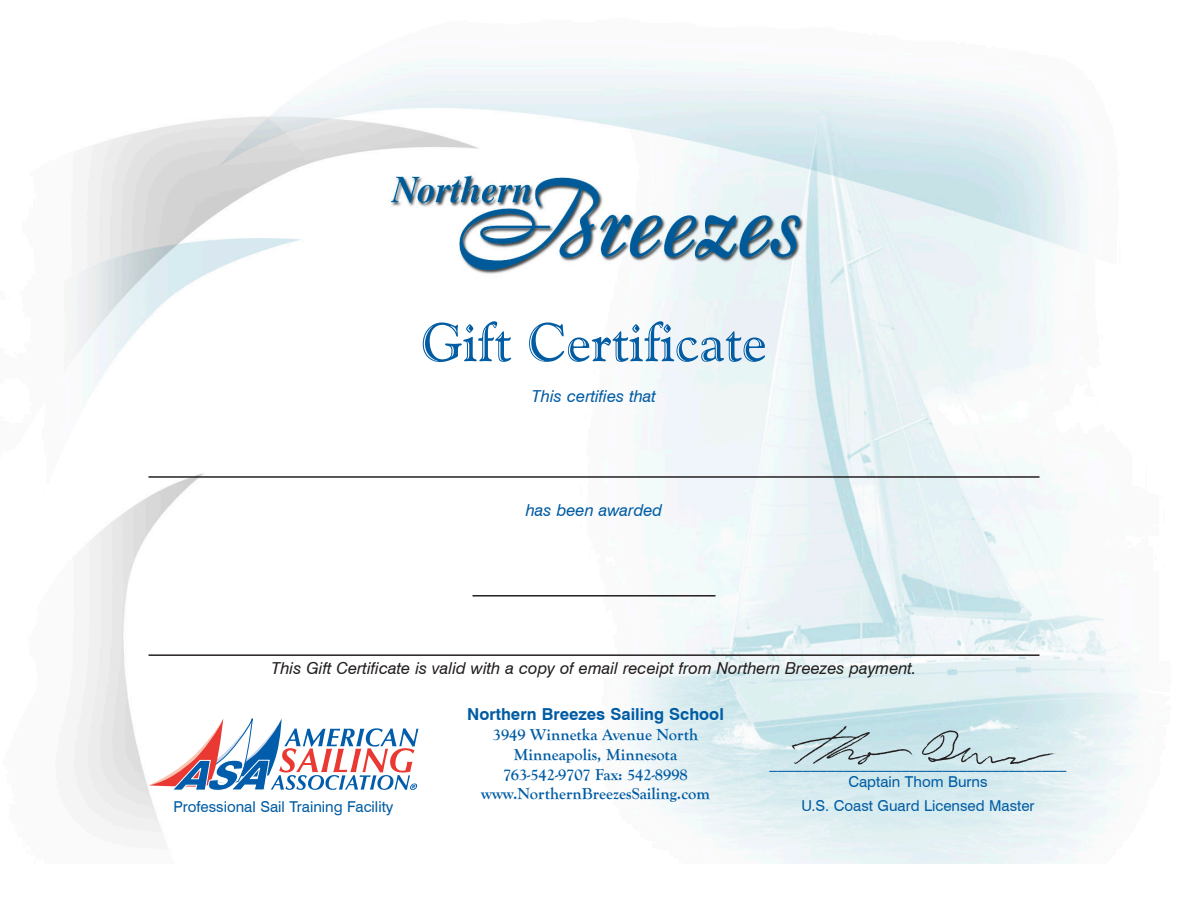
<style>
.page{position:relative;width:1188px;height:918px;background:#fff}
.page>*{position:absolute;margin:0;border:0;box-sizing:border-box;transform-origin:0 0}
.t1{font:54px "Goudy Handtooled BT";color:#015ca3}
.t2{font:700 16.5px "Goudy Old Style T";color:#015ca3}
.t3{font:italic 16.5px "Swiss 721 BT";color:#231f20}
.t4{font:16.5px "Swiss 721 BT";color:#015ca3}
.t5{font:italic 16.5px "Swiss 721 BT";color:#015ca3}
.t6{font:700 16.5px "Swiss 721 BT";color:#015ca3}
.t7{font:15px "Swiss 721 BT";color:#015ca3}
</style>
<div class="page">
<img style="left:66px;top:58px;width:1079px;height:806px">
<hr style="left:148px;top:476px;width:892px;height:2px;background:#231f20">
<hr style="left:472px;top:595px;width:244px;height:2px;background:#231f20">
<hr style="left:148px;top:654px;width:892px;height:2px;background:#231f20">
<svg style="left:149px;top:718px;width:269px;height:73px"></svg>
<img style="left:786px;top:723px;width:273px;height:46px">
<p class="t1" style="left:421px;top:309px;width:347px">Gift Certificate</p>
<p class="t5" style="left:532px;top:387px;width:125px">This certifies that</p>
<p class="t5" style="left:526px;top:500px;width:138px">has been awarded</p>
<p class="t3" style="left:271px;top:658px;width:647px">This Gift Certificate is valid with a copy of email receipt from Northern Breezes payment.</p>
<p class="t6" style="left:467px;top:704px;width:258px">Northern Breezes Sailing School</p>
<p class="t2" style="left:493px;top:725px;width:207px">3949 Winnetka Avenue North</p>
<p class="t2" style="left:514px;top:745px;width:165px">Minneapolis, Minnesota</p>
<p class="t2" style="left:503px;top:765px;width:186px">763-542-9707 Fax: 542-8998</p>
<p class="t2" style="left:481px;top:785px;width:230px">www.NorthernBreezesSailing.com</p>
<p class="t4" style="left:769px;top:752px;width:298px">____________________________________</p>
<p class="t7" style="left:848px;top:773px;width:141px">Captain Thom Burns</p>
<p class="t7" style="left:174px;top:797px;width:221px">Professional Sail Training Facility</p>
<p class="t7" style="left:801px;top:797px;width:235px">U.S. Coast Guard Licensed Master</p>
</div>
